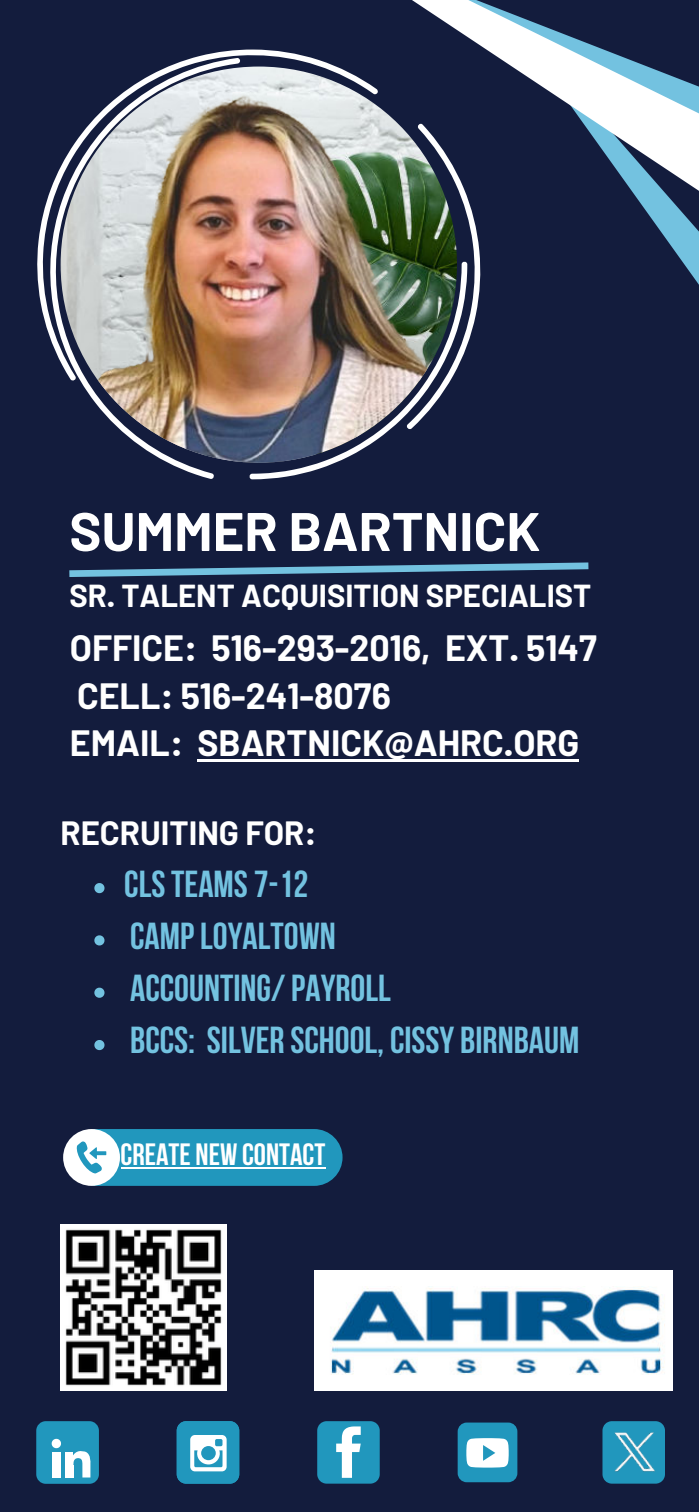
<style>
.page{position:relative;width:699px;height:1512px;background:#131c3d}
.page>*{position:absolute;margin:0;border:0;box-sizing:border-box;transform-origin:0 0}
.t1{font:700 54.23px "Barlow";color:#fff}
.t2{font:700 37.35px/52.2px "Bebas Neue";color:#73c2e0}
.t3{font:700 35.77px/47.7px "Barlow";color:#fff}
.t4{font:700 32.85px "Barlow";color:#fff}
.t5{font:700 31.05px "Barlow";color:#fff}
.t6{font:700 30.6px "Bebas Neue";color:#fff}
</style>
<div class="page">
<svg style="left:249px;top:399px;width:156px;height:80px"></svg>
<svg style="left:37px;top:49px;width:341px;height:280px"></svg>
<svg style="left:47px;top:58px;width:193px;height:421px"></svg>
<svg style="left:405px;top:0;width:294px;height:430px"></svg>
<img style="left:61px;top:67px;width:396px;height:396px;border-radius:50%">
<img style="left:314px;top:1271px;width:358px;height:120px">
<svg style="left:69px;top:562px;width:520px;height:15px"></svg>
<div style="left:36px;top:1421px;width:63px;height:63px;background:#2197bd;border-radius:10px"></div>
<svg style="left:52px;top:1439px;width:9px;height:9px"></svg>
<div style="left:52px;top:1452px;width:8px;height:26px;background:#fff"></div>
<div style="left:65px;top:1452px;width:8px;height:26px;background:#fff"></div>
<svg style="left:73px;top:1451px;width:18px;height:27px"></svg>
<svg style="left:317px;top:1421px;width:63px;height:63px"></svg>
<img style="left:602px;top:1421px;width:63px;height:63px">
<div style="left:457px;top:1423px;width:60px;height:59px;background:#2197bd;border-radius:9px"></div>
<svg style="left:466px;top:1438px;width:42px;height:30px"></svg>
<svg style="left:177px;top:1421px;width:62px;height:63px"></svg>
<hr style="left:197px;top:759px;width:382px;height:3px;background:#fff">
<img style="left:61px;top:1225px;width:165px;height:165px">
<svg style="left:94px;top:883px;width:10px;height:10px"></svg>
<svg style="left:94px;top:935px;width:10px;height:10px"></svg>
<svg style="left:94px;top:988px;width:10px;height:10px"></svg>
<svg style="left:94px;top:1040px;width:10px;height:10px"></svg>
<div style="left:69px;top:1129px;width:273px;height:57px;background:#2197bd;border-radius:28px"></div>
<div style="left:63px;top:1129px;width:57px;height:57px;background:#fff;border-radius:50%"></div>
<svg style="left:76px;top:1141px;width:30px;height:32px"></svg>
<hr style="left:121px;top:1167px;width:204px;height:1px;background:#fff">
<h1 class="t1" style="left:69px;top:498px;width:472px">SUMMER BARTNICK</h1>
<p class="t5" style="left:69px;top:577px;width:523px">SR. TALENT ACQUISITION SPECIALIST</p>
<p class="t3" style="left:70px;top:624px;width:528px">OFFICE: 516-293-2016, EXT. 5147<br>CELL: 516-241-8076<br>EMAIL: SBARTNICK@AHRC.ORG</p>
<p class="t4" style="left:61px;top:812px;width:257px">RECRUITING FOR:</p>
<p class="t2" style="left:124px;top:857px;width:456px">CLS TEAMS 7-12<br>CAMP LOYALTOWN<br>ACCOUNTING/ PAYROLL<br>BCCS: SILVER SCHOOL, CISSY BIRNBAUM</p>
<p class="t6" style="left:121px;top:1138px;width:206px">CREATE NEW CONTACT</p>
</div>
